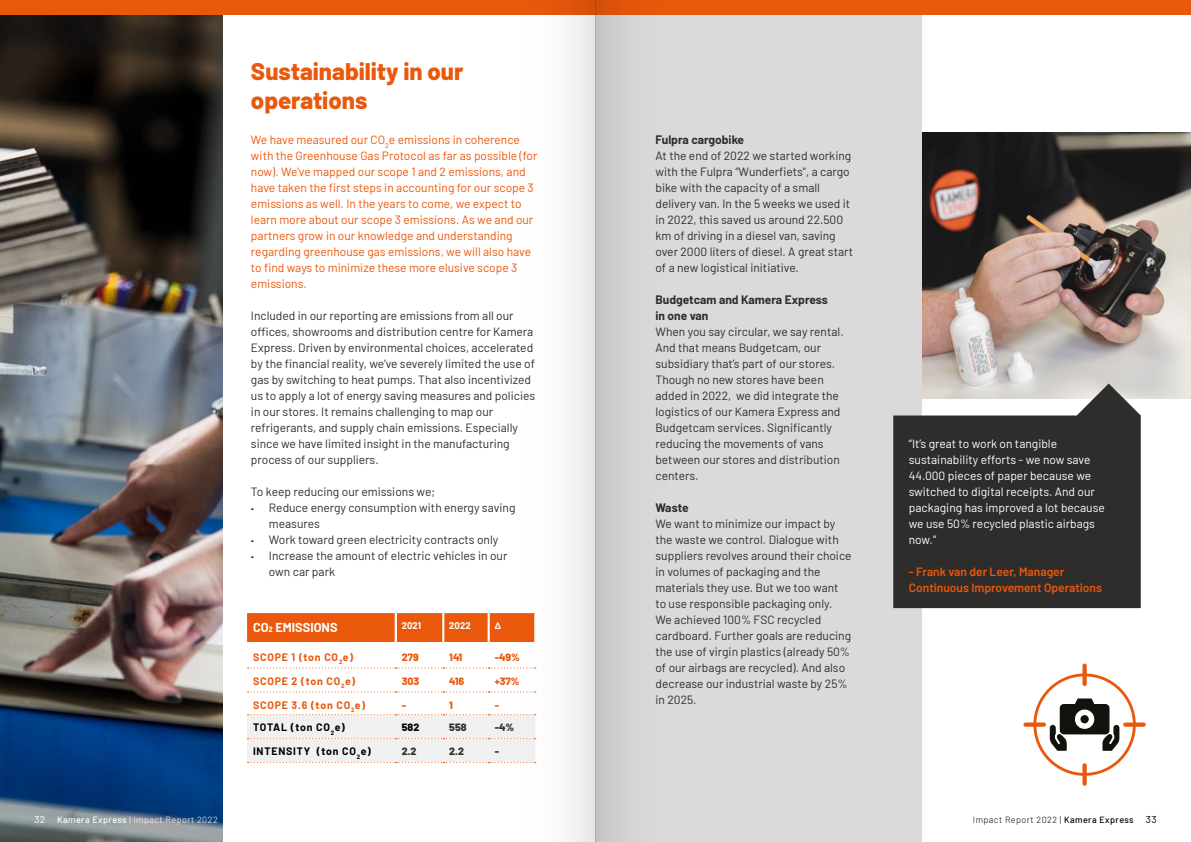
<style>
.page{position:relative;width:1191px;height:842px;background:#fff}
.page>*{position:absolute;margin:0;border:0;box-sizing:border-box;transform-origin:0 0}
.t1{font:800 24px/28.8px "Barlow";color:#ea580c}
.t2{font:700 12.7px "Barlow";color:#fff}
.t3{font:12px/16px "Barlow";color:#2e2d2c}
.t4{font:12px/16px "Barlow";color:#ea580c}
.t5{font:12px/16px "Barlow";color:#fff}
.t6{font:600 12px/16px "Barlow";color:#ea580c}
.t7{font:700 12px/16px "Barlow";color:#2e2d2c}
.t8{font:700 10.6px "Barlow";letter-spacing:.075em;color:#ea580c}
.t9{font:700 10.6px "Barlow";letter-spacing:.075em;color:#000}
.t10{font:800 10.6px "Barlow";color:#ea580c}
.t11{font:800 10.6px "Barlow";color:#2e2d2c}
.t12{font:800 10.6px "Barlow";color:#000}
.t13{font:700 9.5px "Barlow";color:#fff}
.t14{font:300 9px "Barlow";letter-spacing:.05em;color:#fff}
.t15{font:300 9px "Barlow";letter-spacing:.05em;color:#000}
.s1{font-family:"Rubik";font-size:9px;color:#000}
.s2{font-weight:400;font-size:10px}
.s3{font-weight:500}
</style>
<div class="page">
<img style="left:922px;top:133px;width:269px;height:265px">
<img style="left:0;top:14px;width:223px;height:828px">
<div style="left:595px;top:0;width:327px;height:842px;background:#dadada"></div>
<div style="left:893px;top:415px;width:247px;height:193px;background:#2e2d2c"></div>
<svg style="left:1076px;top:383px;width:64px;height:64px;background:#5d5c5a"></svg>
<div style="left:0;top:0;width:1191px;height:14px;background:#ea580c"></div>
<div style="left:247px;top:613px;width:199px;height:29px;background:#ea580c"></div>
<hr style="left:442px;top:613px;width:2px;height:29px;background:#fff">
<svg style="left:248px;top:667px;width:197px;height:2px"></svg>
<svg style="left:248px;top:691px;width:197px;height:1px"></svg>
<svg style="left:247px;top:714px;width:199px;height:49px"></svg>
<hr style="left:395px;top:613px;width:2px;height:29px;background:#fff">
<div style="left:1033px;top:673px;width:102px;height:103px;border:3px solid #ea580c;border-radius:50%"></div>
<svg style="left:1049px;top:698px;width:70px;height:53px"></svg>
<svg style="left:1082px;top:665px;width:4px;height:19px"></svg>
<div style="left:1125px;top:722px;width:18px;height:5px;background:#ea580c"></div>
<svg style="left:1082px;top:765px;width:4px;height:19px"></svg>
<div style="left:1025px;top:722px;width:19px;height:5px;background:#ea580c"></div>
<svg style="left:446px;top:0;width:149px;height:842px"></svg>
<div style="left:595px;top:0;width:149px;height:842px;background:linear-gradient(to right,#cdcbca,#dfdddb)"></div>
<h1 class="t1" style="left:251px;top:55px;width:214px">Sustainability in our operations</h1>
<p class="t4" style="left:251px;top:131px;width:288px">We have measured our CO<sub>2</sub>e emissions in coherence with the Greenhouse Gas Protocol as far as possible (for now). We’ve mapped our scope 1 and 2 emissions, and have taken the first steps in accounting for our scope 3 emissions as well. In the years to come, we expect to learn more about our scope 3 emissions. As we and our partners grow in our knowledge and understanding regarding greenhouse gas emissions, we will also have to find ways to minimize these more elusive scope 3 emissions.</p>
<p class="t3" style="left:251px;top:307px;width:286px">Included in our reporting are emissions from all our offices, showrooms and distribution centre for Kamera Express. Driven by environmental choices, accelerated by the financial reality, we’ve severely limited the use of gas by switching to heat pumps. That also incentivized us to apply a lot of energy saving measures and policies in our stores. It remains challenging to map our refrigerants, and supply chain emissions. Especially since we have limited insight in the manufacturing process of our suppliers.</p>
<p class="t3" style="left:251px;top:483px;width:186px">To keep reducing our emissions we;</p>
<p class="t3" style="left:269px;top:499px;width:248px;text-indent:-18px"><span class="s1">•</span> Reduce energy consumption with energy saving measures</p>
<p class="t3" style="left:251px;top:531px;width:249px"><span class="s1">•</span> Work toward green electricity contracts only</p>
<p class="t3" style="left:269px;top:547px;width:240px;text-indent:-18px"><span class="s1">•</span> Increase the amount of electric vehicles in our own car park</p>
<p class="t2" style="left:253px;top:618px;width:86px">CO2 EMISSIONS</p>
<p class="t13" style="left:402px;top:618px;width:21px">2021</p>
<p class="t13" style="left:449px;top:618px;width:23px">2022</p>
<p class="t13" style="left:494px;top:618px;width:8px">Δ</p>
<p class="t8" style="left:253px;top:649px;width:102px">SCOPE 1 (ton CO<sub>2</sub>e)</p>
<p class="t10" style="left:402px;top:649px;width:18px">279</p>
<p class="t10" style="left:449px;top:649px;width:15px">141</p>
<p class="t10" style="left:494px;top:649px;width:27px">-49%</p>
<p class="t8" style="left:253px;top:673px;width:104px">SCOPE 2 (ton CO<sub>2</sub>e)</p>
<p class="t10" style="left:402px;top:673px;width:19px">303</p>
<p class="t10" style="left:449px;top:673px;width:17px">416</p>
<p class="t10" style="left:494px;top:673px;width:26px">+37%</p>
<p class="t8" style="left:253px;top:697px;width:114px">SCOPE 3.6 (ton CO<sub>2</sub>e)</p>
<p class="t10" style="left:402px;top:697px;width:6px">-</p>
<p class="t10" style="left:449px;top:697px;width:5px">1</p>
<p class="t10" style="left:494px;top:697px;width:6px">-</p>
<p class="t9" style="left:253px;top:720px;width:93px">TOTAL (ton CO<sub>2</sub>e)</p>
<p class="t12" style="left:402px;top:719px;width:19px">582</p>
<p class="t11" style="left:449px;top:719px;width:19px">558</p>
<p class="t11" style="left:494px;top:719px;width:21px">-4%</p>
<p class="t9" style="left:253px;top:743px;width:119px">INTENSITY (ton CO<sub>2</sub>e)</p>
<p class="t11" style="left:402px;top:743px;width:16px">2.2</p>
<p class="t11" style="left:449px;top:743px;width:16px">2.2</p>
<p class="t11" style="left:494px;top:743px;width:6px">-</p>
<p class="t7" style="left:655px;top:131px;width:90px">Fulpra cargobike</p>
<p class="t3" style="left:655px;top:147px;width:199px">At the end of 2022 we started working with the Fulpra “Wunderfiets”, a cargo bike with the capacity of a small delivery van. In the 5 weeks we used it in 2022, this saved us around 22.500 km of driving in a diesel van, saving over 2000 liters of diesel. A great start of a new logistical initiative.</p>
<p class="t7" style="left:655px;top:291px;width:174px">Budgetcam and Kamera Express in one van</p>
<p class="t3" style="left:655px;top:323px;width:190px">When you say circular, we say rental.<br>And that means Budgetcam, our subsidiary that’s part of our stores.<br>Though no new stores have been added in 2022, we did integrate the logistics of our Kamera Express and<br>Budgetcam services. Significantly reducing the movements of vans between our stores and distribution centers.</p>
<p class="t7" style="left:655px;top:499px;width:35px">Waste</p>
<p class="t3" style="left:655px;top:515px;width:198px">We want to minimize our impact by the waste we control. Dialogue with suppliers revolves around their choice in volumes of packaging and the materials they use. But we too want to use responsible packaging only.<br>We achieved 100% FSC recycled cardboard. Further goals are reducing the use of virgin plastics (already 50% of our airbags are recycled). And also decrease our industrial waste by 25% in 2025.</p>
<p class="t5" style="left:909px;top:435px;width:197px">“It’s great to work on tangible sustainability efforts - we now save<br>44.000 pieces of paper because we switched to digital receipts. And our packaging has improved a lot because we use 50% recycled plastic airbags now.”</p>
<p class="t6" style="left:909px;top:563px;width:195px">- Frank van der Leer, Manager<br>Continuous Improvement Operations</p>
<p class="t14" style="left:34px;top:813px;width:185px"><span class="s2">32</span> <span class="s3">Kamera Express</span> | Impact Report 2022</p>
<p class="t15" style="left:973px;top:813px;width:185px">Impact Report 2022 | <span class="s3">Kamera Express</span> <span class="s2">33</span></p>
</div>
